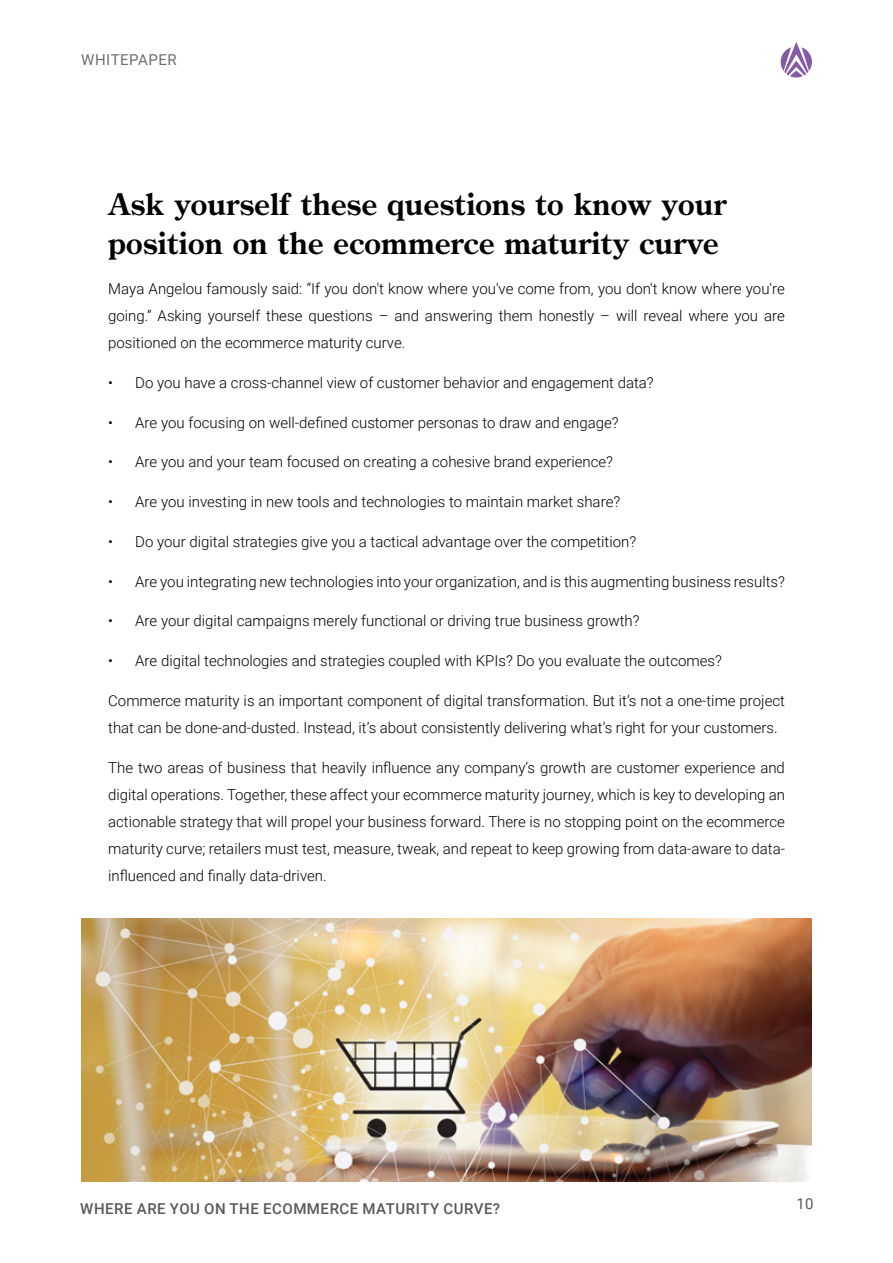
<style>
.page{position:relative;width:893px;height:1263px;background:#fff}
.page>*{position:absolute;margin:0;border:0;box-sizing:border-box;transform-origin:0 0}
.t1{font:700 30px/39px "MM Century Old";color:#000}
.t2{font:300 15px/27px "Roboto";color:#000;text-align:justify}
.t3{font:500 15px "Roboto";letter-spacing:.035em;color:#58595b}
.t4{font:15px "Roboto";letter-spacing:.03em;color:#6d6e71}
.t5{font:15px "Roboto";color:#58595b}
</style>
<div class="page">
<svg style="left:780px;top:42px;width:32px;height:36px"></svg>
<img style="left:81px;top:918px;width:731px;height:264px">
<p class="t4" style="left:81px;top:49px;width:97px">WHITEPAPER</p>
<h1 class="t1" style="left:108px;top:187px;width:620px">Ask yourself these questions to know your position on the ecommerce maturity curve</h1>
<p class="t2" style="left:108px;top:275px;width:678px">Maya Angelou famously said: “If you don't know where you've come from, you don't know where you're going.” Asking yourself these questions – and answering them honestly – will reveal where you are positioned on the ecommerce maturity curve.</p>
<p class="t2" style="left:108px;top:368px;width:547px">• Do you have a cross-channel view of customer behavior and engagement data?</p>
<p class="t2" style="left:108px;top:408px;width:512px">• Are you focusing on well-defined customer personas to draw and engage?</p>
<p class="t2" style="left:108px;top:448px;width:506px">• Are you and your team focused on creating a cohesive brand experience?</p>
<p class="t2" style="left:108px;top:488px;width:514px">• Are you investing in new tools and technologies to maintain market share?</p>
<p class="t2" style="left:108px;top:527px;width:529px">• Do your digital strategies give you a tactical advantage over the competition?</p>
<p class="t2" style="left:108px;top:567px;width:678px">• Are you integrating new technologies into your organization, and is this augmenting business results?</p>
<p class="t2" style="left:108px;top:607px;width:533px">• Are your digital campaigns merely functional or driving true business growth?</p>
<p class="t2" style="left:108px;top:647px;width:615px">• Are digital technologies and strategies coupled with KPIs? Do you evaluate the outcomes?</p>
<p class="t2" style="left:108px;top:686px;width:678px">Commerce maturity is an important component of digital transformation. But it’s not a one-time project that can be done-and-dusted. Instead, it’s about consistently delivering what’s right for your customers.</p>
<p class="t2" style="left:108px;top:753px;width:678px">The two areas of business that heavily influence any company’s growth are customer experience and digital operations. Together, these affect your ecommerce maturity journey, which is key to developing an actionable strategy that will propel your business forward. There is no stopping point on the ecommerce maturity curve; retailers must test, measure, tweak, and repeat to keep growing from data-aware to data&shy;influenced and finally data-driven.</p>
<p class="t3" style="left:80px;top:1198px;width:421px">WHERE ARE YOU ON THE ECOMMERCE MATURITY CURVE?</p>
<p class="t5" style="left:797px;top:1193px;width:18px">10</p>
</div>
